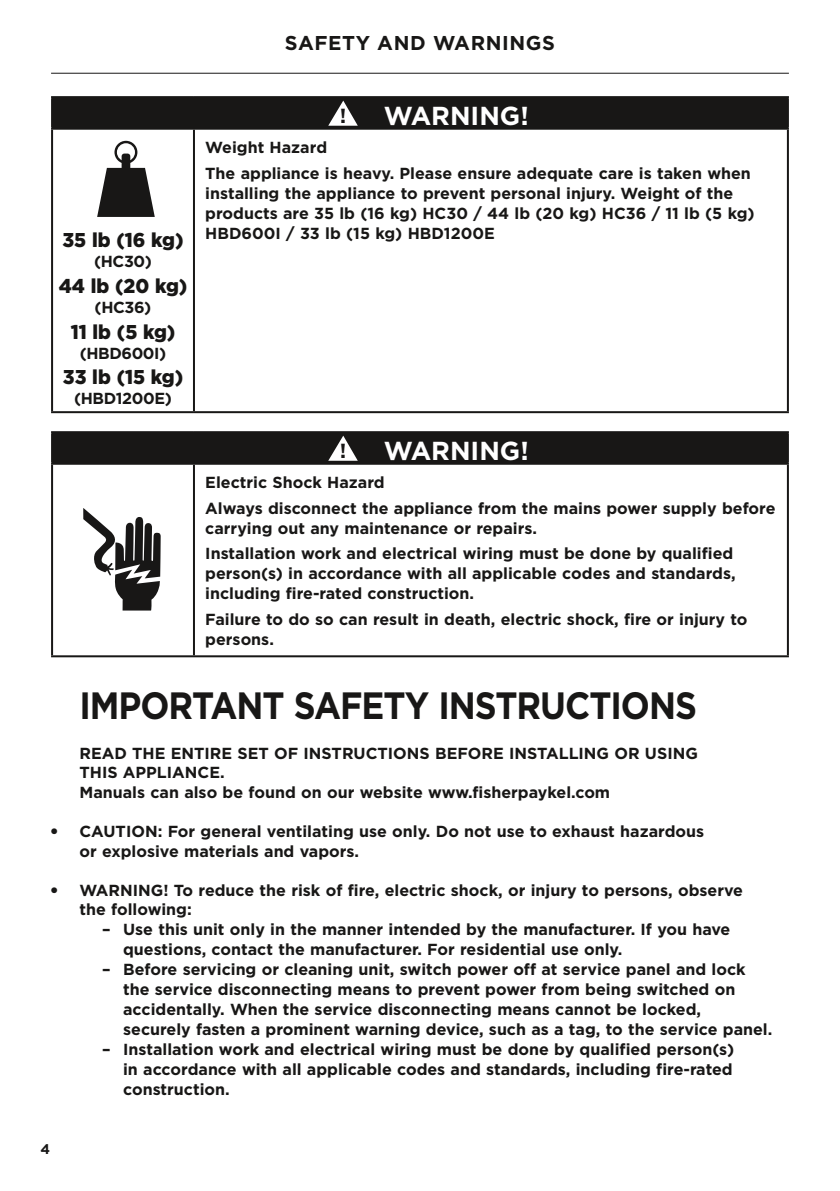
<style>
.page{position:relative;width:840px;height:1191px;background:#fff}
.page>*{position:absolute;margin:0;border:0;box-sizing:border-box;transform-origin:0 0}
.t1{font:700 38px "Gotham";letter-spacing:-.03em;color:#181716;scale:.9 1}
.t2{font:700 26px "Gotham";color:#fff}
.t3{font:700 20.4px "Gotham";color:#181716}
.t4{font:900 20px "Gotham";color:#181716;scale:.95 1}
.t5{font:700 20px "Gotham";letter-spacing:.03em;color:#181716}
.t6{font:700 16px/20px "Gotham";color:#181716}
.t7{font:700 16px "Gotham";letter-spacing:-.025em;color:#181716}
.t8{font:700 14px "Gotham";color:#181716}
</style>
<div class="page">
<hr style="left:51px;top:73px;width:737px;height:1px;background:#181716">
<div style="left:52px;top:97px;width:735px;height:32px;background:#181716"></div>
<hr style="left:51px;top:96px;width:143px;height:2px;background:#181716">
<hr style="left:51px;top:98px;width:2px;height:30px;background:#181716">
<hr style="left:194px;top:96px;width:594px;height:2px;background:#181716">
<hr style="left:51px;top:128px;width:143px;height:2px;background:#181716">
<hr style="left:51px;top:130px;width:2px;height:281px;background:#181716">
<hr style="left:194px;top:128px;width:594px;height:2px;background:#181716">
<hr style="left:193px;top:130px;width:2px;height:281px;background:#181716">
<hr style="left:786px;top:130px;width:2px;height:281px;background:#181716">
<hr style="left:51px;top:411px;width:143px;height:2px;background:#181716">
<hr style="left:194px;top:411px;width:594px;height:2px;background:#181716">
<hr style="left:786px;top:98px;width:2px;height:30px;background:#181716">
<svg style="left:328px;top:101px;width:29px;height:25px"></svg>
<svg style="left:97px;top:141px;width:58px;height:76px"></svg>
<div style="left:52px;top:432px;width:735px;height:32px;background:#181716"></div>
<hr style="left:51px;top:431px;width:143px;height:2px;background:#181716">
<hr style="left:51px;top:433px;width:2px;height:30px;background:#181716">
<hr style="left:194px;top:431px;width:594px;height:2px;background:#181716">
<hr style="left:51px;top:463px;width:143px;height:2px;background:#181716">
<hr style="left:51px;top:465px;width:2px;height:190px;background:#181716">
<hr style="left:194px;top:463px;width:594px;height:2px;background:#181716">
<hr style="left:193px;top:465px;width:2px;height:190px;background:#181716">
<hr style="left:786px;top:465px;width:2px;height:190px;background:#181716">
<hr style="left:51px;top:655px;width:143px;height:2px;background:#181716">
<hr style="left:194px;top:655px;width:594px;height:2px;background:#181716">
<hr style="left:786px;top:433px;width:2px;height:30px;background:#181716">
<svg style="left:328px;top:435px;width:29px;height:26px"></svg>
<svg style="left:84px;top:508px;width:77px;height:102px"></svg>
<p class="t5" style="left:285px;top:30px;width:271px">SAFETY AND WARNINGS</p>
<p class="t4" style="left:62px;top:226px;width:129px">35 lb (16 kg)</p>
<p class="t6" style="left:94px;top:251px;width:59px">(HC30)</p>
<p class="t4" style="left:59px;top:272px;width:137px">44 lb (20 kg)</p>
<p class="t6" style="left:95px;top:297px;width:58px">(HC36)</p>
<p class="t4" style="left:71px;top:318px;width:112px">11 lb (5 kg)</p>
<p class="t7" style="left:80px;top:342px;width:88px">(HBD600I)</p>
<p class="t4" style="left:63px;top:363px;width:128px">33 lb (15 kg)</p>
<p class="t7" style="left:74px;top:388px;width:99px">(HBD1200E)</p>
<p class="t3" style="left:339px;top:102px;width:8px">!</p>
<h2 class="t2" style="left:383px;top:99px;width:146px">WARNING!</h2>
<p class="t6" style="left:205px;top:134px;width:547px;line-height:25.6px">Weight Hazard<br>The appliance is heavy. Please ensure adequate care is taken when</p>
<p class="t6" style="left:205px;top:183px;width:550px">installing the appliance to prevent personal injury. Weight of the products are 35 lb (16 kg) HC30 / 44 lb (20 kg) HC36 / 11 lb (5 kg)<br>HBD600I / 33 lb (15 kg) HBD1200E</p>
<p class="t3" style="left:339px;top:437px;width:8px">!</p>
<h2 class="t2" style="left:383px;top:434px;width:146px">WARNING!</h2>
<p class="t6" style="left:205px;top:469px;width:571px;line-height:25.6px">Electric Shock Hazard<br>Always disconnect the appliance from the mains power supply before</p>
<p class="t6" style="left:205px;top:515px;width:529px;line-height:25.6px">carrying out any maintenance or repairs.<br>Installation work and electrical wiring must be done by qualified</p>
<p class="t6" style="left:205px;top:563px;width:531px">person(s) in accordance with all applicable codes and standards, including fire-rated construction.</p>
<p class="t6" style="left:205px;top:609px;width:543px">Failure to do so can result in death, electric shock, fire or injury to persons.</p>
<h1 class="t1" style="left:79px;top:680px;width:687px">IMPORTANT SAFETY INSTRUCTIONS</h1>
<p class="t6" style="left:79px;top:743px;width:619px">READ THE ENTIRE SET OF INSTRUCTIONS BEFORE INSTALLING OR USING<br>THIS APPLIANCE.<br>Manuals can also be found on our website www.fisherpaykel.com</p>
<p class="t6" style="left:79px;top:821px;width:626px;text-indent:-28px">● CAUTION: For general ventilating use only. Do not use to exhaust hazardous or explosive materials and vapors.</p>
<p class="t6" style="left:79px;top:880px;width:664px;text-indent:-28px">● WARNING! To reduce the risk of fire, electric shock, or injury to persons, observe the following:</p>
<p class="t6" style="left:123px;top:919px;width:608px;text-indent:-21px">– Use this unit only in the manner intended by the manufacturer. If you have questions, contact the manufacturer. For residential use only.</p>
<p class="t6" style="left:123px;top:959px;width:650px;text-indent:-21px">– Before servicing or cleaning unit, switch power off at service panel and lock the service disconnecting means to prevent power from being switched on accidentally. When the service disconnecting means cannot be locked, securely fasten a prominent warning device, such as a tag, to the service panel.</p>
<p class="t6" style="left:123px;top:1039px;width:612px;text-align:justify;text-indent:-21px">– Installation work and electrical wiring must be done by qualified person(s) in accordance with all applicable codes and standards, including fire-rated construction.</p>
<p class="t8" style="left:41px;top:1139px;width:11px">4</p>
</div>
